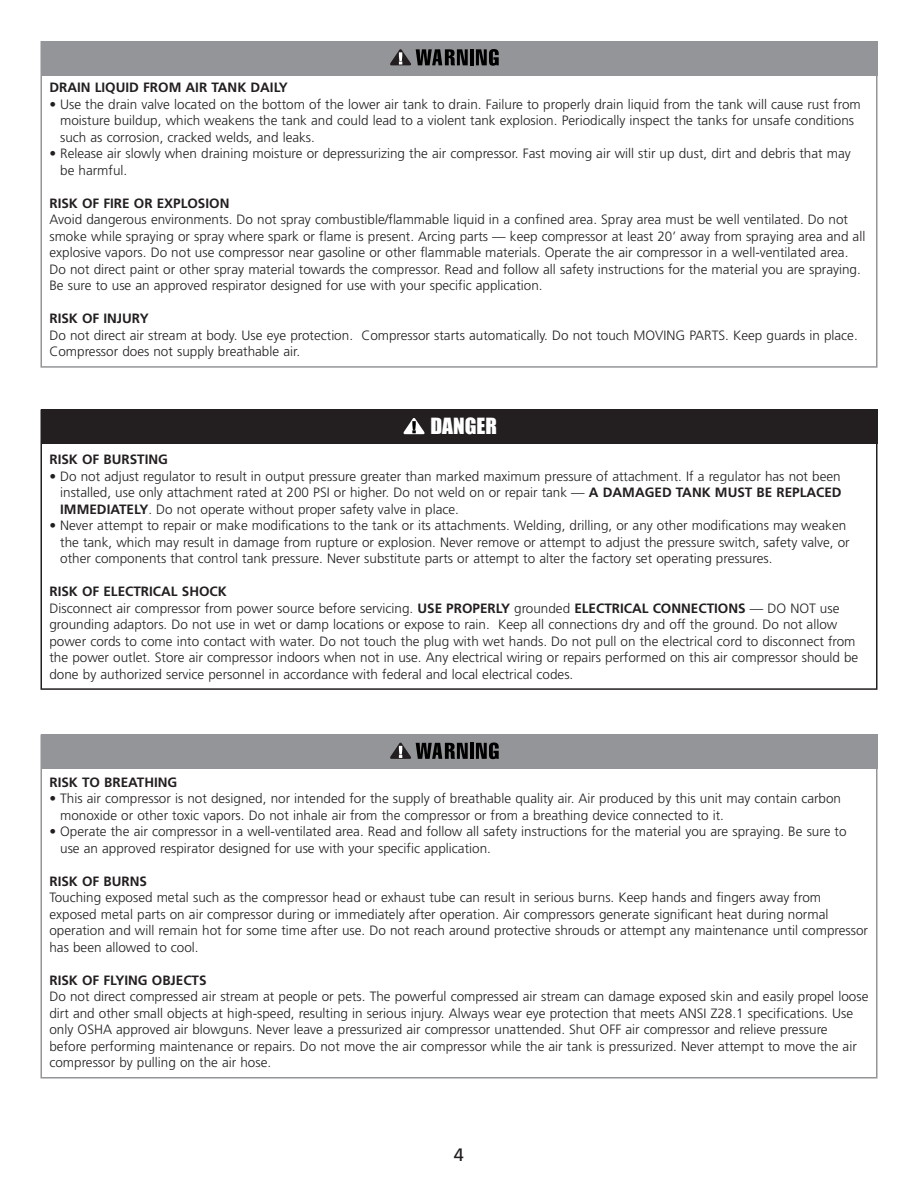
<style>
.page{position:relative;width:918px;height:1188px;background:#fff}
.page>*{position:absolute;margin:0;border:0;box-sizing:border-box;transform-origin:0 0}
.t1{font:20.7px "Impact";color:#fff}
.t2{font:18px "Frutiger";color:#231f20}
.t3{font:300 13.5px/16.5px "Frutiger";color:#231f20}
.t4{font:700 13.5px "Frutiger";color:#231f20}
.s1{font-weight:700}
</style>
<div class="page">
<div style="left:41px;top:41px;width:837px;height:35px;background:#939598"></div>
<hr style="left:470px;top:49px;width:4px;height:16px;background:#000">
<svg style="left:476px;top:49px;width:23px;height:17px"></svg>
<svg style="left:390px;top:49px;width:78px;height:16px"></svg>
<div style="left:41px;top:735px;width:837px;height:34px;background:#939598"></div>
<hr style="left:470px;top:743px;width:4px;height:16px;background:#000">
<svg style="left:476px;top:743px;width:23px;height:16px"></svg>
<svg style="left:390px;top:742px;width:78px;height:17px"></svg>
<div style="left:41px;top:410px;width:837px;height:34px;background:#231f20"></div>
<svg style="left:403px;top:418px;width:22px;height:16px"></svg>
<div style="left:41px;top:410px;width:837px;height:280px;border:2px solid #231f20"></div>
<p class="t4" style="left:49px;top:82px;width:240px">DRAIN LIQUID FROM AIR TANK DAILY</p>
<p class="t3" style="left:60px;top:97px;width:802px;text-indent:-11px">• Use the drain valve located on the bottom of the lower air tank to drain. Failure to properly drain liquid from the tank will cause rust from moisture buildup, which weakens the tank and could lead to a violent tank explosion. Periodically inspect the tanks for unsafe conditions such as corrosion, cracked welds, and leaks.</p>
<p class="t3" style="left:60px;top:146px;width:792px;text-indent:-11px">• Release air slowly when draining moisture or depressurizing the air compressor. Fast moving air will stir up dust, dirt and debris that may be harmful.</p>
<p class="t4" style="left:49px;top:198px;width:182px">RISK OF FIRE OR EXPLOSION</p>
<p class="t3" style="left:49px;top:212px;width:817px">Avoid dangerous environments. Do not spray combustible/flammable liquid in a confined area. Spray area must be well ventilated. Do not smoke while spraying or spray where spark or flame is present. Arcing parts — keep compressor at least 20’ away from spraying area and all explosive vapors. Do not use compressor near gasoline or other flammable materials. Operate the air compressor in a well-ventilated area.<br>Do not direct paint or other spray material towards the compressor. Read and follow all safety instructions for the material you are spraying.<br>Be sure to use an approved respirator designed for use with your specific application.</p>
<p class="t4" style="left:49px;top:313px;width:101px">RISK OF INJURY</p>
<p class="t3" style="left:49px;top:328px;width:810px">Do not direct air stream at body. Use eye protection. Compressor starts automatically. Do not touch MOVING PARTS. Keep guards in place.<br>Compressor does not supply breathable air.</p>
<h1 class="t1" style="left:430px;top:419px;width:68px">DANGER</h1>
<p class="t4" style="left:49px;top:454px;width:120px">RISK OF BURSTING</p>
<p class="t3" style="left:60px;top:469px;width:783px;text-align:justify;text-indent:-11px">• Do not adjust regulator to result in output pressure greater than marked maximum pressure of attachment. If a regulator has not been installed, use only attachment rated at 200 PSI or higher. Do not weld on or repair tank — <span class="s1">A DAMAGED TANK MUST BE REPLACED IMMEDIATELY</span>. Do not operate without proper safety valve in place.</p>
<p class="t3" style="left:60px;top:518px;width:791px;text-indent:-11px">• Never attempt to repair or make modifications to the tank or its attachments. Welding, drilling, or any other modifications may weaken the tank, which may result in damage from rupture or explosion. Never remove or attempt to adjust the pressure switch, safety valve, or other components that control tank pressure. Never substitute parts or attempt to alter the factory set operating pressures.</p>
<p class="t3" style="left:49px;top:584px;width:810px"><span class="s1">RISK OF ELECTRICAL SHOCK<br></span>Disconnect air compressor from power source before servicing. <span class="s1">USE PROPERLY</span> grounded <span class="s1">ELECTRICAL CONNECTIONS</span> — DO NOT use grounding adaptors. Do not use in wet or damp locations or expose to rain. Keep all connections dry and off the ground. Do not allow power cords to come into contact with water. Do not touch the plug with wet hands. Do not pull on the electrical cord to disconnect from the power outlet. Store air compressor indoors when not in use. Any electrical wiring or repairs performed on this air compressor should be done by authorized service personnel in accordance with federal and local electrical codes.</p>
<p class="t4" style="left:49px;top:777px;width:129px">RISK TO BREATHING</p>
<p class="t3" style="left:60px;top:791px;width:782px;text-indent:-11px">• This air compressor is not designed, nor intended for the supply of breathable quality air. Air produced by this unit may contain carbon monoxide or other toxic vapors. Do not inhale air from the compressor or from a breathing device connected to it.</p>
<p class="t3" style="left:60px;top:824px;width:788px;text-indent:-11px">• Operate the air compressor in a well-ventilated area. Read and follow all safety instructions for the material you are spraying. Be sure to use an approved respirator designed for use with your specific application.</p>
<p class="t4" style="left:49px;top:876px;width:99px">RISK OF BURNS</p>
<p class="t3" style="left:49px;top:890px;width:820px">Touching exposed metal such as the compressor head or exhaust tube can result in serious burns. Keep hands and fingers away from exposed metal parts on air compressor during or immediately after operation. Air compressors generate significant heat during normal operation and will remain hot for some time after use. Do not reach around protective shrouds or attempt any maintenance until compressor has been allowed to cool.</p>
<p class="t4" style="left:49px;top:975px;width:159px">RISK OF FLYING OBJECTS</p>
<p class="t3" style="left:49px;top:989px;width:820px">Do not direct compressed air stream at people or pets. The powerful compressed air stream can damage exposed skin and easily propel loose dirt and other small objects at high-speed, resulting in serious injury. Always wear eye protection that meets ANSI Z28.1 specifications. Use only OSHA approved air blowguns. Never leave a pressurized air compressor unattended. Shut OFF air compressor and relieve pressure<br>before performing maintenance or repairs. Do not move the air compressor while the air tank is pressurized. Never attempt to move the air compressor by pulling on the air hose.</p>
<h2 class="t2" style="left:454px;top:1148px;width:12px">4</h2>
</div>
